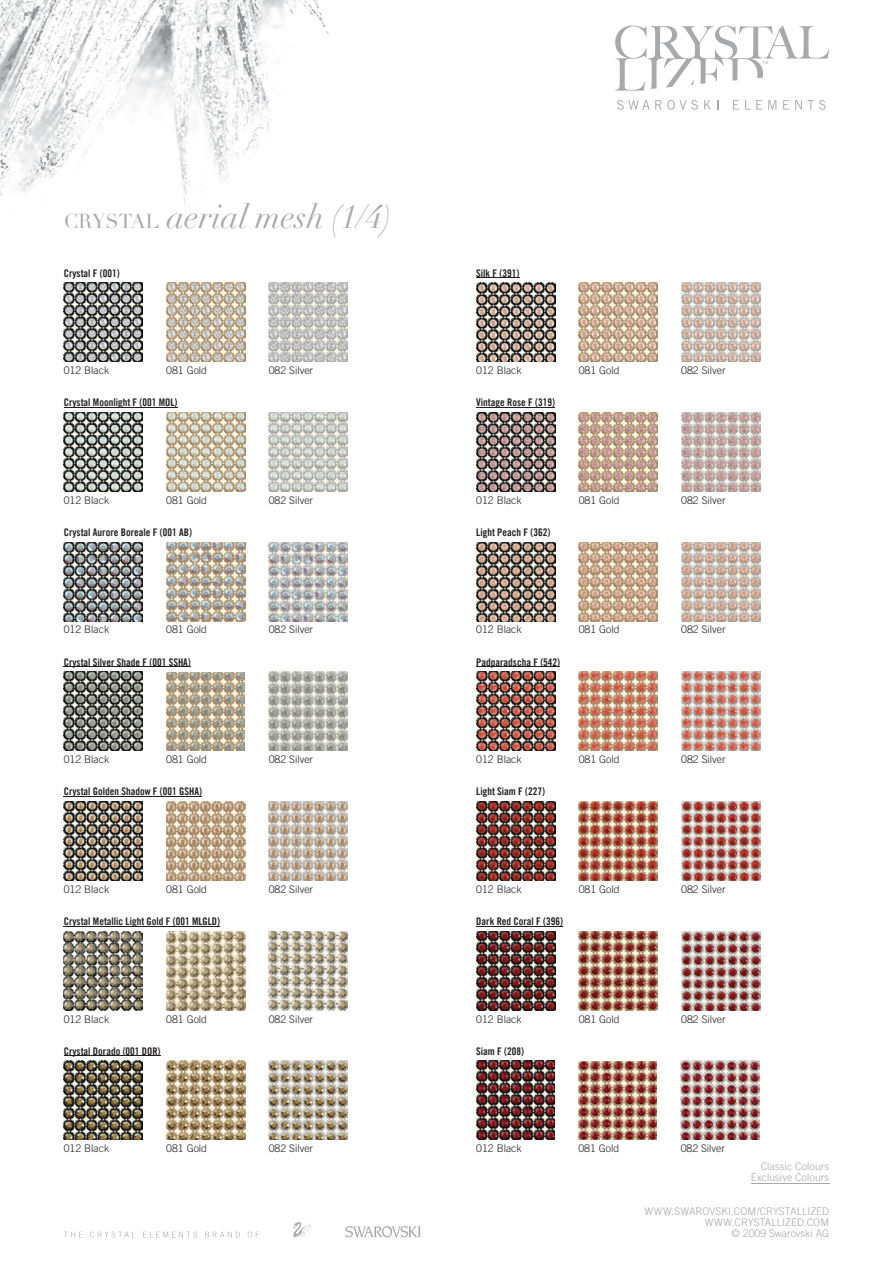
<style>
.page{position:relative;width:893px;height:1263px;background:#fff}
.page>*{position:absolute;margin:0;border:0;box-sizing:border-box;transform-origin:0 0}
.t1{font:italic 33px "Didot LH";color:#a8a9ad}
.t2{font:300 10.5px "Trade Gothic LT Com";color:#231f20}
.t3{font:10.5px "Trade Gothic LT Com Bd Cn 20";color:#231f20}
.t4{font:300 10.5px/11.2px "Trade Gothic LT Com";letter-spacing:.005em;color:#a8a9ad;text-align:right}
.s1{font-style:normal;font-size:19.95px}
</style>
<div class="page">
<hr style="left:751px;top:1183px;width:78px;height:1px;background:#a8a9ad">
<svg style="left:345px;top:1226px;width:76px;height:11px"></svg>
<svg style="left:293px;top:1222px;width:18px;height:15px"></svg>
<svg style="left:65px;top:1232px;width:17px;height:5px"></svg>
<svg style="left:90px;top:1231px;width:43px;height:6px"></svg>
<svg style="left:143px;top:1231px;width:54px;height:6px"></svg>
<svg style="left:205px;top:1232px;width:35px;height:5px"></svg>
<svg style="left:248px;top:1231px;width:11px;height:6px"></svg>
<img style="left:0;top:0;width:783px;height:208px">
<svg style="left:617px;top:100px;width:81px;height:10px"></svg>
<svg style="left:704px;top:100px;width:7px;height:10px"></svg>
<svg style="left:733px;top:100px;width:6px;height:10px"></svg>
<svg style="left:745px;top:100px;width:17px;height:10px"></svg>
<svg style="left:768px;top:100px;width:8px;height:10px"></svg>
<svg style="left:783px;top:100px;width:6px;height:10px"></svg>
<svg style="left:795px;top:100px;width:31px;height:10px"></svg>
<svg style="left:615px;top:26px;width:214px;height:65px"></svg>
<img style="left:64px;top:672px;width:79px;height:79px">
<img style="left:166px;top:672px;width:79px;height:78px">
<img style="left:269px;top:672px;width:79px;height:79px">
<hr style="left:64px;top:666px;width:127px;height:1px;background:#231f20">
<img style="left:476px;top:672px;width:79px;height:79px">
<img style="left:579px;top:672px;width:79px;height:79px">
<img style="left:681px;top:672px;width:79px;height:79px">
<hr style="left:476px;top:666px;width:84px;height:1px;background:#231f20">
<img style="left:64px;top:283px;width:79px;height:79px">
<img style="left:166px;top:283px;width:79px;height:79px">
<img style="left:269px;top:283px;width:79px;height:79px">
<img style="left:476px;top:283px;width:79px;height:79px">
<img style="left:579px;top:283px;width:79px;height:79px">
<img style="left:681px;top:283px;width:79px;height:79px">
<hr style="left:476px;top:277px;width:43px;height:1px;background:#231f20">
<img style="left:64px;top:412px;width:79px;height:79px">
<img style="left:166px;top:412px;width:79px;height:79px">
<img style="left:269px;top:412px;width:79px;height:79px">
<hr style="left:64px;top:407px;width:113px;height:1px;background:#231f20">
<img style="left:476px;top:412px;width:79px;height:79px">
<img style="left:579px;top:412px;width:79px;height:79px">
<img style="left:681px;top:412px;width:79px;height:79px">
<hr style="left:476px;top:407px;width:79px;height:1px;background:#231f20">
<img style="left:64px;top:542px;width:79px;height:79px">
<img style="left:166px;top:542px;width:79px;height:79px">
<img style="left:269px;top:542px;width:79px;height:79px">
<img style="left:476px;top:542px;width:79px;height:79px">
<img style="left:579px;top:542px;width:79px;height:79px">
<img style="left:681px;top:542px;width:79px;height:79px">
<img style="left:64px;top:801px;width:79px;height:79px">
<img style="left:166px;top:801px;width:79px;height:79px">
<img style="left:269px;top:801px;width:79px;height:79px">
<hr style="left:64px;top:796px;width:138px;height:1px;background:#231f20">
<img style="left:476px;top:801px;width:79px;height:79px">
<svg style="left:579px;top:801px;width:79px;height:79px"></svg>
<img style="left:579px;top:802px;width:78px;height:78px">
<img style="left:681px;top:801px;width:79px;height:79px">
<img style="left:64px;top:1061px;width:79px;height:79px">
<img style="left:166px;top:1061px;width:79px;height:79px">
<img style="left:269px;top:1061px;width:79px;height:79px">
<hr style="left:64px;top:1055px;width:97px;height:1px;background:#231f20">
<img style="left:476px;top:1061px;width:79px;height:78px">
<img style="left:579px;top:1061px;width:78px;height:78px">
<img style="left:681px;top:1061px;width:78px;height:78px">
<img style="left:64px;top:931px;width:79px;height:79px">
<img style="left:166px;top:931px;width:79px;height:79px">
<img style="left:269px;top:931px;width:79px;height:79px">
<hr style="left:64px;top:926px;width:156px;height:1px;background:#231f20">
<img style="left:476px;top:931px;width:79px;height:79px">
<img style="left:579px;top:931px;width:79px;height:79px">
<img style="left:681px;top:931px;width:79px;height:79px">
<hr style="left:476px;top:926px;width:87px;height:1px;background:#231f20">
<h1 class="t1" style="left:64px;top:197px;width:329px"><span class="s1">CRYSTAL</span> aerial mesh (1/4)</h1>
<p class="t3" style="left:64px;top:266px;width:57px">Crystal F (001)</p>
<p class="t3" style="left:476px;top:266px;width:45px">Silk F (391)</p>
<p class="t2" style="left:64px;top:364px;width:47px">012 Black</p>
<p class="t2" style="left:166px;top:364px;width:42px">081 Gold</p>
<p class="t2" style="left:269px;top:364px;width:46px">082 Silver</p>
<p class="t2" style="left:476px;top:364px;width:47px">012 Black</p>
<p class="t2" style="left:579px;top:364px;width:42px">081 Gold</p>
<p class="t2" style="left:681px;top:364px;width:46px">082 Silver</p>
<p class="t3" style="left:64px;top:396px;width:115px">Crystal Moonlight F (001 MOL)</p>
<p class="t3" style="left:476px;top:396px;width:80px">Vintage Rose F (319)</p>
<p class="t2" style="left:64px;top:494px;width:47px">012 Black</p>
<p class="t2" style="left:166px;top:494px;width:42px">081 Gold</p>
<p class="t2" style="left:269px;top:494px;width:46px">082 Silver</p>
<p class="t2" style="left:476px;top:494px;width:47px">012 Black</p>
<p class="t2" style="left:579px;top:494px;width:42px">081 Gold</p>
<p class="t2" style="left:681px;top:494px;width:46px">082 Silver</p>
<p class="t3" style="left:64px;top:526px;width:130px">Crystal Aurore Boreale F (001 AB)</p>
<p class="t3" style="left:476px;top:526px;width:76px">Light Peach F (362)</p>
<p class="t2" style="left:64px;top:623px;width:47px">012 Black</p>
<p class="t2" style="left:166px;top:623px;width:42px">081 Gold</p>
<p class="t2" style="left:269px;top:623px;width:46px">082 Silver</p>
<p class="t2" style="left:476px;top:623px;width:47px">012 Black</p>
<p class="t2" style="left:579px;top:623px;width:42px">081 Gold</p>
<p class="t2" style="left:681px;top:623px;width:46px">082 Silver</p>
<p class="t3" style="left:64px;top:655px;width:129px">Crystal Silver Shade F (001 SSHA)</p>
<p class="t3" style="left:476px;top:655px;width:85px">Padparadscha F (542)</p>
<p class="t2" style="left:64px;top:753px;width:47px">012 Black</p>
<p class="t2" style="left:166px;top:753px;width:42px">081 Gold</p>
<p class="t2" style="left:269px;top:753px;width:46px">082 Silver</p>
<p class="t2" style="left:476px;top:753px;width:47px">012 Black</p>
<p class="t2" style="left:579px;top:753px;width:42px">081 Gold</p>
<p class="t2" style="left:681px;top:753px;width:46px">082 Silver</p>
<p class="t3" style="left:64px;top:785px;width:140px">Crystal Golden Shadow F (001 GSHA)</p>
<p class="t3" style="left:476px;top:785px;width:70px">Light Siam F (227)</p>
<p class="t2" style="left:64px;top:883px;width:47px">012 Black</p>
<p class="t2" style="left:166px;top:883px;width:42px">081 Gold</p>
<p class="t2" style="left:269px;top:883px;width:46px">082 Silver</p>
<p class="t2" style="left:476px;top:883px;width:47px">012 Black</p>
<p class="t2" style="left:579px;top:883px;width:42px">081 Gold</p>
<p class="t2" style="left:681px;top:883px;width:46px">082 Silver</p>
<p class="t3" style="left:64px;top:915px;width:158px">Crystal Metallic Light Gold F (001 MLGLD)</p>
<p class="t3" style="left:476px;top:915px;width:88px">Dark Red Coral F (396)</p>
<p class="t2" style="left:64px;top:1012px;width:47px">012 Black</p>
<p class="t2" style="left:166px;top:1012px;width:42px">081 Gold</p>
<p class="t2" style="left:269px;top:1012px;width:46px">082 Silver</p>
<p class="t2" style="left:476px;top:1012px;width:47px">012 Black</p>
<p class="t2" style="left:579px;top:1012px;width:42px">081 Gold</p>
<p class="t2" style="left:681px;top:1012px;width:46px">082 Silver</p>
<p class="t3" style="left:64px;top:1045px;width:98px">Crystal Dorado (001 DOR)</p>
<p class="t3" style="left:476px;top:1045px;width:49px">Siam F (208)</p>
<p class="t2" style="left:64px;top:1142px;width:47px">012 Black</p>
<p class="t2" style="left:166px;top:1142px;width:42px">081 Gold</p>
<p class="t2" style="left:269px;top:1142px;width:46px">082 Silver</p>
<p class="t2" style="left:476px;top:1142px;width:47px">012 Black</p>
<p class="t2" style="left:578px;top:1142px;width:42px">081 Gold</p>
<p class="t2" style="left:681px;top:1142px;width:46px">082 Silver</p>
<p class="t4" style="left:751px;top:1160px;width:80px">Classic Colours<br>Exclusive Colours</p>
<p class="t4" style="left:644px;top:1205px;width:186px">WWW.SWAROVSKI.COM/CRYSTALLIZED<br>WWW.CRYSTALLIZED.COM<br>© 2009 Swarovski AG</p>
</div>
